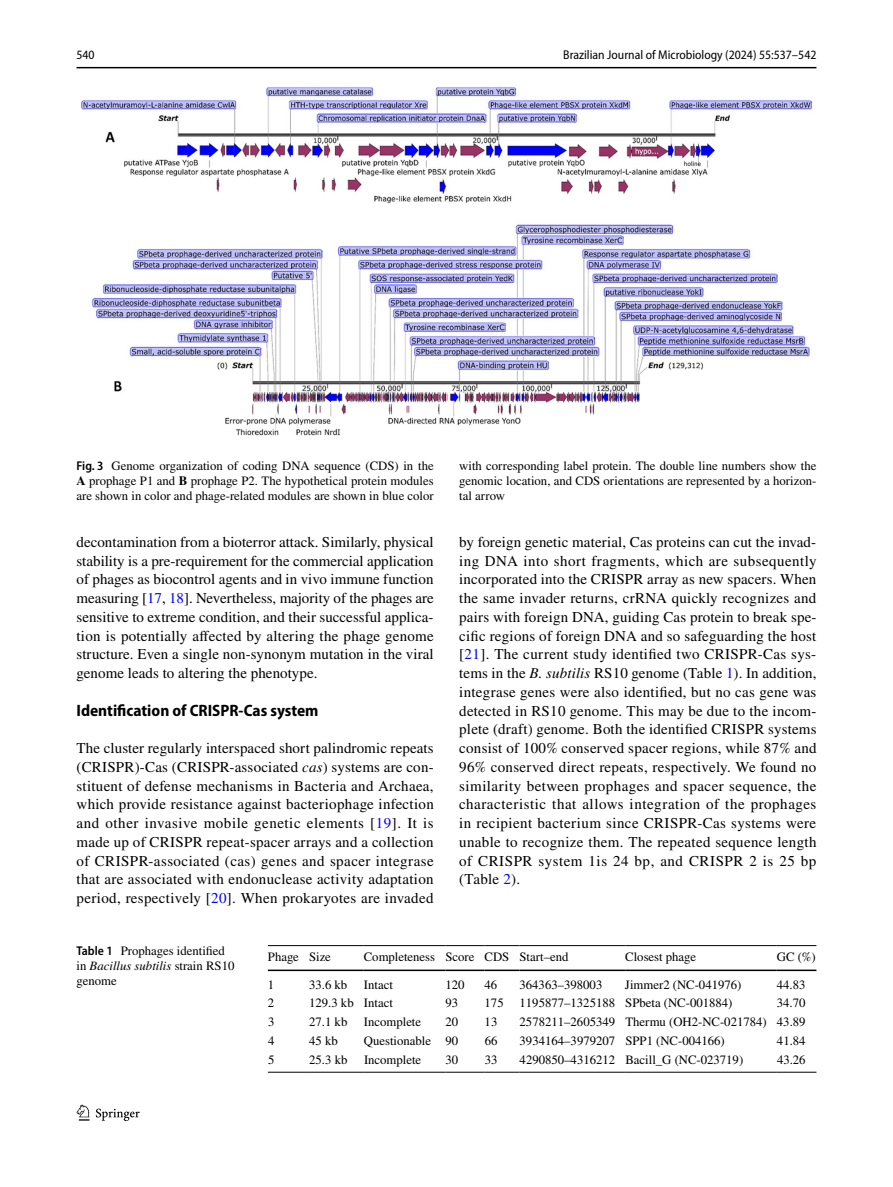
<style>
.page{position:relative;width:893px;height:1187px;background:#fff}
.page>*{position:absolute;margin:0;border:0;box-sizing:border-box;transform-origin:0 0}
.t1{font:700 semi-condensed 16.5px "Myriad Pro";color:#000}
.t2{font:15px/18.8px "STIX";letter-spacing:.02em;color:#000;text-align:justify}
.t3{font:12.75px/15px "STIX";color:#000;text-align:justify}
.t4{font:semi-condensed 12.75px "Myriad Pro";color:#000}
.s1{font-family:"Myriad Pro";font-weight:600;font-stretch:semi-condensed}
.s2{font-weight:700}
.s3{color:#00f}
.s4{font-style:italic}
</style>
<div class="page">
<hr style="left:77px;top:67px;width:739px;height:1px;background:#000">
<svg style="left:77px;top:1104px;width:12px;height:16px"></svg>
<svg style="left:96px;top:1108px;width:44px;height:12px"></svg>
<img style="left:81px;top:87px;width:731px;height:348px">
<hr style="left:268px;top:945px;width:41px;height:1px;background:#000">
<hr style="left:268px;top:969px;width:41px;height:2px;background:#000">
<hr style="left:309px;top:945px;width:55px;height:1px;background:#000">
<hr style="left:309px;top:969px;width:55px;height:2px;background:#000">
<hr style="left:364px;top:945px;width:81px;height:1px;background:#000">
<hr style="left:364px;top:969px;width:81px;height:2px;background:#000">
<hr style="left:445px;top:945px;width:39px;height:1px;background:#000">
<hr style="left:445px;top:969px;width:39px;height:2px;background:#000">
<hr style="left:484px;top:945px;width:35px;height:1px;background:#000">
<hr style="left:484px;top:969px;width:35px;height:2px;background:#000">
<hr style="left:519px;top:945px;width:106px;height:1px;background:#000">
<hr style="left:519px;top:969px;width:106px;height:2px;background:#000">
<hr style="left:625px;top:945px;width:152px;height:1px;background:#000">
<hr style="left:625px;top:969px;width:152px;height:2px;background:#000">
<hr style="left:777px;top:945px;width:39px;height:1px;background:#000">
<hr style="left:777px;top:969px;width:39px;height:2px;background:#000">
<hr style="left:268px;top:1071px;width:41px;height:1px;background:#000">
<hr style="left:309px;top:1071px;width:55px;height:1px;background:#000">
<hr style="left:364px;top:1071px;width:81px;height:1px;background:#000">
<hr style="left:445px;top:1071px;width:39px;height:1px;background:#000">
<hr style="left:484px;top:1071px;width:35px;height:1px;background:#000">
<hr style="left:519px;top:1071px;width:106px;height:1px;background:#000">
<hr style="left:625px;top:1071px;width:152px;height:1px;background:#000">
<hr style="left:777px;top:1071px;width:39px;height:1px;background:#000">
<p class="t4" style="left:77px;top:48px;width:20px">540</p>
<p class="t4" style="left:563px;top:48px;width:255px">Brazilian Journal of Microbiology (2024) 55:537–542</p>
<p class="t3" style="left:77px;top:459px;width:359px"><span class="s1">Fig. 3</span> Genome organization of coding DNA sequence (CDS) in the <span class="s2">A</span> prophage P1 and <span class="s2">B</span> prophage P2. The hypothetical protein modules are shown in color and phage-related modules are shown in blue color</p>
<p class="t3" style="left:459px;top:459px;width:359px">with corresponding label protein. The double line numbers show the genomic location, and CDS orientations are represented by a horizon&shy;tal arrow</p>
<p class="t2" style="left:77px;top:533px;width:359px">decontamination from a bioterror attack. Similarly, physical stability is a pre-requirement for the commercial application of phages as biocontrol agents and in vivo immune function measuring [<span class="s3">17</span>, <span class="s3">18</span>]. Nevertheless, majority of the phages are sensitive to extreme condition, and their successful applica&shy;tion is potentially affected by altering the phage genome structure. Even a single non-synonym mutation in the viral genome leads to altering the phenotype.</p>
<p class="t1" style="left:77px;top:700px;width:243px">Identification of CRISPR‑Cas system</p>
<p class="t2" style="left:77px;top:739px;width:359px">The cluster regularly interspaced short palindromic repeats (CRISPR)-Cas (CRISPR-associated <span class="s4">cas</span>) systems are con&shy;stituent of defense mechanisms in Bacteria and Archaea, which provide resistance against bacteriophage infection and other invasive mobile genetic elements [<span class="s3">19</span>]. It is made up of CRISPR repeat-spacer arrays and a collection of CRISPR-associated (cas) genes and spacer integrase that are associated with endonuclease activity adaptation period, respectively [<span class="s3">20</span>]. When prokaryotes are invaded</p>
<p class="t2" style="left:459px;top:533px;width:359px">by foreign genetic material, Cas proteins can cut the invad&shy;ing DNA into short fragments, which are subsequently incorporated into the CRISPR array as new spacers. When the same invader returns, crRNA quickly recognizes and pairs with foreign DNA, guiding Cas protein to break spe&shy;cific regions of foreign DNA and so safeguarding the host [<span class="s3">21</span>]. The current study identified two CRISPR-Cas sys&shy;tems in the <span class="s4">B. subtilis</span> RS10 genome (Table <span class="s3">1</span>). In addition, integrase genes were also identified, but no cas gene was detected in RS10 genome. This may be due to the incom&shy;plete (draft) genome. Both the identified CRISPR systems consist of 100% conserved spacer regions, while 87% and 96% conserved direct repeats, respectively. We found no similarity between prophages and spacer sequence, the characteristic that allows integration of the prophages in recipient bacterium since CRISPR-Cas systems were unable to recognize them. The repeated sequence length of CRISPR system 1is 24 bp, and CRISPR 2 is 25 bp (Table <span class="s3">2</span>).</p>
<p class="t3" style="left:77px;top:943px;width:159px;text-align:left"><span class="s1">Table 1</span> Prophages identified in <span class="s4">Bacillus subtilis</span> strain RS10 genome</p>
<p class="t3" style="left:268px;top:949px;width:65px">Phage Size</p>
<p class="t3" style="left:364px;top:949px;width:206px">Completeness Score CDS Start–end</p>
<p class="t3" style="left:625px;top:949px;width:72px">Closest phage</p>
<p class="t3" style="left:777px;top:949px;width:40px">GC (%)</p>
<p class="t3" style="left:268px;top:977px;width:8px">1</p>
<p class="t3" style="left:309px;top:977px;width:40px">33.6 kb</p>
<p class="t3" style="left:364px;top:977px;width:31px">Intact</p>
<p class="t3" style="left:445px;top:977px;width:21px">120</p>
<p class="t3" style="left:485px;top:977px;width:14px">46</p>
<p class="t3" style="left:519px;top:977px;width:84px">364363–398003</p>
<p class="t3" style="left:625px;top:977px;width:118px">Jimmer2 (NC-041976)</p>
<p class="t3" style="left:777px;top:977px;width:30px">44.83</p>
<p class="t3" style="left:268px;top:996px;width:8px">2</p>
<p class="t3" style="left:309px;top:996px;width:85px">129.3 kb Intact</p>
<p class="t3" style="left:445px;top:996px;width:14px">93</p>
<p class="t3" style="left:485px;top:996px;width:249px">175 1195877–1325188 SPbeta (NC-001884)</p>
<p class="t3" style="left:777px;top:996px;width:30px">34.70</p>
<p class="t3" style="left:268px;top:1015px;width:8px">3</p>
<p class="t3" style="left:309px;top:1015px;width:40px">27.1 kb</p>
<p class="t3" style="left:364px;top:1015px;width:59px">Incomplete</p>
<p class="t3" style="left:445px;top:1015px;width:14px">20</p>
<p class="t3" style="left:485px;top:1015px;width:14px">13</p>
<p class="t3" style="left:520px;top:1015px;width:288px">2578211–2605349 Thermu (OH2-NC-021784) 43.89</p>
<p class="t3" style="left:268px;top:1033px;width:8px">4</p>
<p class="t3" style="left:309px;top:1033px;width:30px">45 kb</p>
<p class="t3" style="left:364px;top:1033px;width:96px">Questionable 90</p>
<p class="t3" style="left:485px;top:1033px;width:14px">66</p>
<p class="t3" style="left:520px;top:1033px;width:207px">3934164–3979207 SPP1 (NC-004166)</p>
<p class="t3" style="left:777px;top:1033px;width:30px">41.84</p>
<p class="t3" style="left:268px;top:1052px;width:8px">5</p>
<p class="t3" style="left:309px;top:1052px;width:40px">25.3 kb</p>
<p class="t3" style="left:364px;top:1052px;width:59px">Incomplete</p>
<p class="t3" style="left:446px;top:1052px;width:14px">30</p>
<p class="t3" style="left:485px;top:1052px;width:14px">33</p>
<p class="t3" style="left:520px;top:1052px;width:225px">4290850–4316212 Bacill_G (NC-023719)</p>
<p class="t3" style="left:777px;top:1052px;width:30px">43.26</p>
</div>
